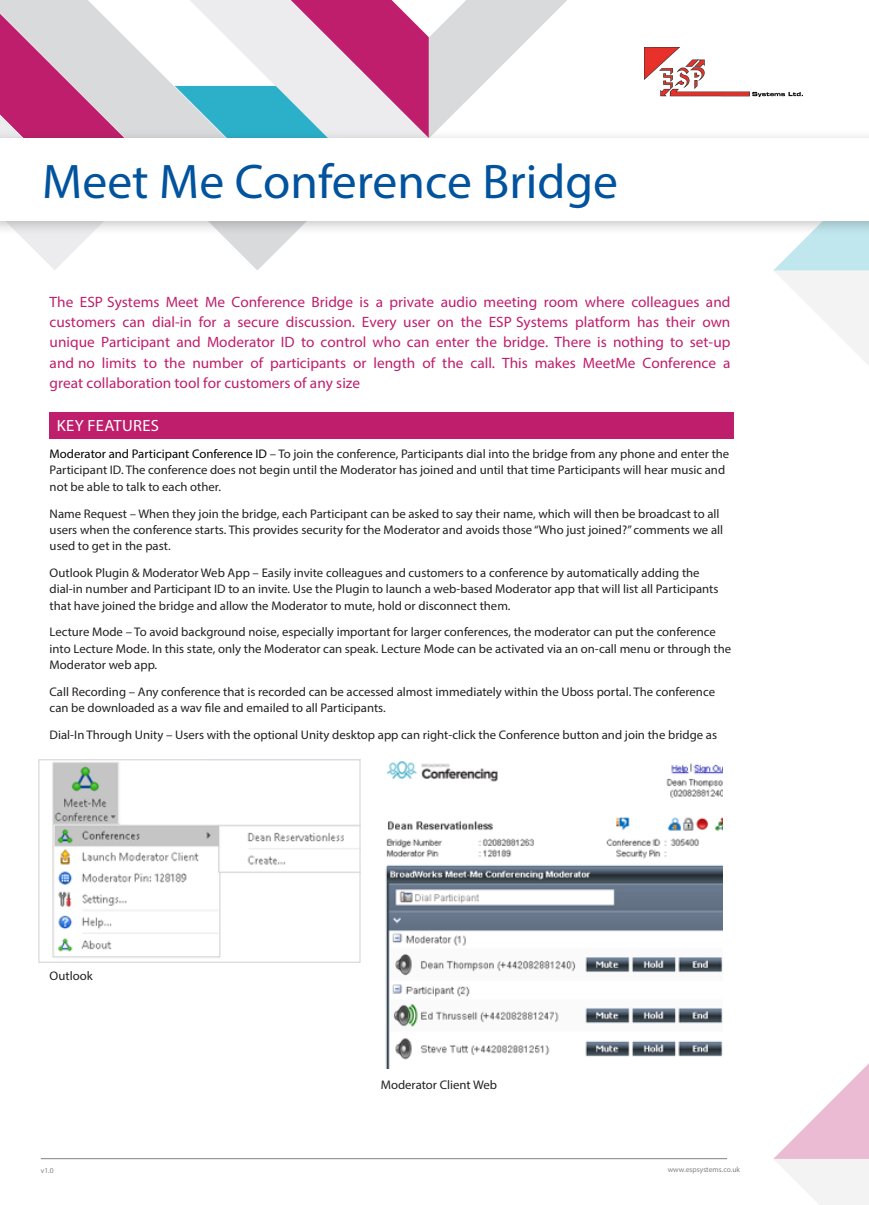
<style>
.page{position:relative;width:869px;height:1205px;background:#fff}
.page>*{position:absolute;margin:0;border:0;box-sizing:border-box;transform-origin:0 0}
.Main_heading{font:48.75px "Myriad Pro";color:#01539e}
.Graph_Heading_Highli{font:16.25px "Myriad Pro";letter-spacing:.02em;color:#fff}
.Intro{font:15px/20.4px "Myriad Pro";color:#bf1e6c;text-align:justify}
.Body_Text{font:12.5px/16.2px "Myriad Pro";color:#231f20}
.t1{font:7.5px "Myriad Pro";color:#808180}
.s1{color:#000}
</style>
<div class="page">
<hr style="left:41px;top:1158px;width:685px;height:1px;background:#808180">
<svg style="left:772px;top:94px;width:96px;height:270px"></svg>
<svg style="left:773px;top:1064px;width:95px;height:141px"></svg>
<svg style="left:428px;top:0;width:139px;height:130px"></svg>
<svg style="left:0;top:0;width:428px;height:270px"></svg>
<div style="left:50px;top:412px;width:683px;height:27px;background:#bf1e6c"></div>
<img style="left:52px;top:762px;width:306px;height:196px">
<div style="left:38px;top:759px;width:322px;height:204px;border:1px solid #d9dadc"></div>
<img style="left:385px;top:761px;width:337px;height:307px">
<div style="left:0;top:130px;width:868px;height:106px;background:#231f20;opacity:.25"></div>
<div style="left:0;top:138px;width:868px;height:83px;background:#fff"></div>
<img style="left:644px;top:47px;width:157px;height:49px">
<p class="Main_heading" style="left:42px;top:151px;width:577px">Meet Me Conference Bridge</p>
<p class="Intro" style="left:50px;top:291px;width:682px">The ESP Systems Meet Me Conference Bridge is a private audio meeting room where colleagues and customers can dial-in for a secure discussion. Every user on the ESP Systems platform has their own unique Participant and Moderator ID to control who can enter the bridge. There is nothing to set-up and no limits to the number of participants or length of the call. This makes MeetMe Conference a great collaboration tool for customers of any size</p>
<p class="Graph_Heading_Highli" style="left:57px;top:415px;width:104px">KEY FEATURES</p>
<p class="Body_Text" style="left:50px;top:446px;width:680px"><span class="s1">Moderator and Participant Conference ID</span> – To join the conference, Participants dial into the bridge from any phone and enter the<br>Participant ID. The conference does not begin until the Moderator has joined and until that time Participants will hear music and not be able to talk to each other.</p>
<p class="Body_Text" style="left:50px;top:505px;width:674px">Name Request – When they join the bridge, each Participant can be asked to say their name, which will then be broadcast to all users when the conference starts. This provides security for the Moderator and avoids those “Who just joined?” comments we all used to get in the past.</p>
<p class="Body_Text" style="left:50px;top:564px;width:670px">Outlook Plugin &amp; Moderator Web App – Easily invite colleagues and customers to a conference by automatically adding the dial-in number and Participant ID to an invite. Use the Plugin to launch a web-based Moderator app that will list all Participants that have joined the bridge and allow the Moderator to mute, hold or disconnect them.</p>
<p class="Body_Text" style="left:50px;top:624px;width:682px">Lecture Mode – To avoid background noise, especially important for larger conferences, the moderator can put the conference into Lecture Mode. In this state, only the Moderator can speak. Lecture Mode can be activated via an on-call menu or through the<br>Moderator web app.</p>
<p class="Body_Text" style="left:50px;top:683px;width:666px">Call Recording – Any conference that is recorded can be accessed almost immediately within the Uboss portal. The conference can be downloaded as a wav file and emailed to all Participants.</p>
<p class="Body_Text" style="left:50px;top:726px;width:668px">Dial-In Through Unity – Users with the optional Unity desktop app can right-click the Conference button and join the bridge as</p>
<p class="Body_Text" style="left:50px;top:967px;width:44px">Outlook</p>
<p class="Body_Text" style="left:380px;top:1076px;width:118px">Moderator Client Web</p>
<p class="t1" style="left:41px;top:1166px;width:14px">v1.0</p>
<p class="t1" style="left:667px;top:1165px;width:74px">www.espsystems.co.uk</p>
</div>
